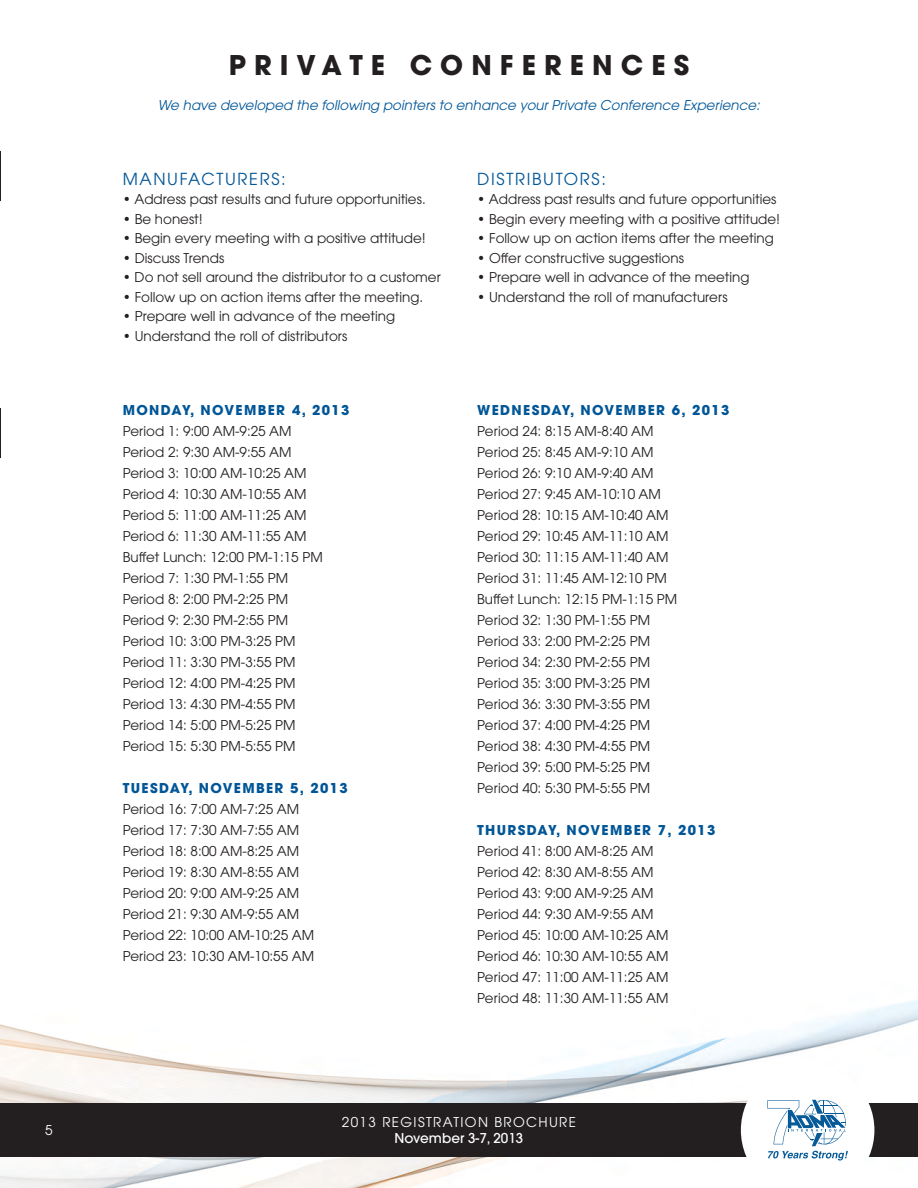
<style>
.page{position:relative;width:918px;height:1188px;background:#fff}
.page>*{position:absolute;margin:0;border:0;box-sizing:border-box;transform-origin:0 0}
.t1{font:700 27px "Avant Garde";letter-spacing:.3em;color:#231f20}
.t2{font:16.5px "Avant Garde";letter-spacing:.1em;color:#005697}
.t3{font:13.5px/21px "Avant Garde";color:#231f20}
.t4{font:700 13.5px "Avant Garde";letter-spacing:.1em;color:#005697}
.t5{font:italic 13.5px "Avant Garde";color:#005697}
.t6{font:13.5px "Avant Garde";letter-spacing:.1em;color:#fff}
.t7{font:500 13.5px "Avant Garde";color:#fff}
</style>
<div class="page">
<img style="left:0;top:1000px;width:918px;height:188px">
<div style="left:0;top:1103px;width:918px;height:54px;background:#231f20"></div>
<svg style="left:741px;top:1063px;width:133px;height:125px"></svg>
<hr style="left:0;top:151px;width:1px;height:50px;background:#231f20">
<hr style="left:0;top:408px;width:1px;height:50px;background:#231f20">
<p class="t6" style="left:45px;top:1122px;width:9px">5</p>
<p class="t1" style="left:229px;top:48px;width:462px">PRIVATE CONFERENCES</p>
<p class="t5" style="left:158px;top:97px;width:603px">We have developed the following pointers to enhance your Private Conference Experience:</p>
<p class="t2" style="left:123px;top:169px;width:165px">MANUFACTURERS:</p>
<p class="t3" style="left:123px;top:189px;width:305px">• Address past results and future opportunities.</p>
<p class="t3" style="left:123px;top:208px;width:82px">• Be honest!</p>
<p class="t3" style="left:123px;top:228px;width:305px">• Begin every meeting with a positive attitude!</p>
<p class="t3" style="left:123px;top:247px;width:103px">• Discuss Trends</p>
<p class="t3" style="left:123px;top:267px;width:320px">• Do not sell around the distributor to a customer</p>
<p class="t3" style="left:123px;top:286px;width:302px">• Follow up on action items after the meeting.</p>
<p class="t3" style="left:123px;top:306px;width:274px">• Prepare well in advance of the meeting</p>
<p class="t3" style="left:123px;top:325px;width:226px">• Understand the roll of distributors</p>
<p class="t4" style="left:123px;top:401px;width:228px">MONDAY, NOVEMBER 4, 2013</p>
<p class="t3" style="left:123px;top:420px;width:170px">Period 1: 9:00 AM-9:25 AM</p>
<p class="t3" style="left:123px;top:441px;width:170px">Period 2: 9:30 AM-9:55 AM</p>
<p class="t3" style="left:123px;top:462px;width:185px">Period 3: 10:00 AM-10:25 AM</p>
<p class="t3" style="left:123px;top:483px;width:185px">Period 4: 10:30 AM-10:55 AM</p>
<p class="t3" style="left:123px;top:504px;width:185px">Period 5: 11:00 AM-11:25 AM</p>
<p class="t3" style="left:123px;top:525px;width:202px">Period 6: 11:30 AM-11:55 AM<br>Buffet Lunch: 12:00 PM-1:15 PM</p>
<p class="t3" style="left:123px;top:567px;width:167px">Period 7: 1:30 PM-1:55 PM</p>
<p class="t3" style="left:123px;top:588px;width:167px">Period 8: 2:00 PM-2:25 PM</p>
<p class="t3" style="left:123px;top:609px;width:167px">Period 9: 2:30 PM-2:55 PM</p>
<p class="t3" style="left:123px;top:630px;width:174px">Period 10: 3:00 PM-3:25 PM</p>
<p class="t3" style="left:123px;top:652px;width:174px">Period 11: 3:30 PM-3:55 PM</p>
<p class="t3" style="left:123px;top:673px;width:174px">Period 12: 4:00 PM-4:25 PM</p>
<p class="t3" style="left:123px;top:694px;width:174px">Period 13: 4:30 PM-4:55 PM</p>
<p class="t3" style="left:123px;top:715px;width:174px">Period 14: 5:00 PM-5:25 PM</p>
<p class="t3" style="left:123px;top:736px;width:174px">Period 15: 5:30 PM-5:55 PM</p>
<p class="t4" style="left:123px;top:779px;width:227px">TUESDAY, NOVEMBER 5, 2013</p>
<p class="t3" style="left:123px;top:799px;width:178px">Period 16: 7:00 AM-7:25 AM</p>
<p class="t3" style="left:123px;top:820px;width:178px">Period 17: 7:30 AM-7:55 AM</p>
<p class="t3" style="left:123px;top:841px;width:178px">Period 18: 8:00 AM-8:25 AM</p>
<p class="t3" style="left:123px;top:862px;width:178px">Period 19: 8:30 AM-8:55 AM</p>
<p class="t3" style="left:123px;top:883px;width:178px">Period 20: 9:00 AM-9:25 AM</p>
<p class="t3" style="left:123px;top:904px;width:178px">Period 21: 9:30 AM-9:55 AM</p>
<p class="t3" style="left:123px;top:925px;width:193px">Period 22: 10:00 AM-10:25 AM</p>
<p class="t3" style="left:123px;top:946px;width:193px">Period 23: 10:30 AM-10:55 AM</p>
<p class="t2" style="left:477px;top:169px;width:130px">DISTRIBUTORS:</p>
<p class="t3" style="left:477px;top:189px;width:301px">• Address past results and future opportunities</p>
<p class="t3" style="left:477px;top:208px;width:305px">• Begin every meeting with a positive attitude!</p>
<p class="t3" style="left:477px;top:228px;width:298px">• Follow up on action items after the meeting</p>
<p class="t3" style="left:477px;top:247px;width:208px">• Offer constructive suggestions</p>
<p class="t3" style="left:477px;top:267px;width:274px">• Prepare well in advance of the meeting</p>
<p class="t3" style="left:477px;top:286px;width:252px">• Understand the roll of manufacturers</p>
<p class="t4" style="left:477px;top:401px;width:254px">WEDNESDAY, NOVEMBER 6, 2013</p>
<p class="t3" style="left:477px;top:420px;width:178px">Period 24: 8:15 AM-8:40 AM</p>
<p class="t3" style="left:477px;top:441px;width:178px">Period 25: 8:45 AM-9:10 AM</p>
<p class="t3" style="left:477px;top:462px;width:178px">Period 26: 9:10 AM-9:40 AM</p>
<p class="t3" style="left:477px;top:483px;width:185px">Period 27: 9:45 AM-10:10 AM</p>
<p class="t3" style="left:477px;top:504px;width:193px">Period 28: 10:15 AM-10:40 AM</p>
<p class="t3" style="left:477px;top:525px;width:193px">Period 29: 10:45 AM-11:10 AM</p>
<p class="t3" style="left:477px;top:546px;width:193px">Period 30: 11:15 AM-11:40 AM</p>
<p class="t3" style="left:477px;top:567px;width:191px">Period 31: 11:45 AM-12:10 PM</p>
<p class="t3" style="left:477px;top:588px;width:202px">Buffet Lunch: 12:15 PM-1:15 PM</p>
<p class="t3" style="left:477px;top:609px;width:174px">Period 32: 1:30 PM-1:55 PM</p>
<p class="t3" style="left:477px;top:630px;width:174px">Period 33: 2:00 PM-2:25 PM</p>
<p class="t3" style="left:477px;top:652px;width:174px">Period 34: 2:30 PM-2:55 PM</p>
<p class="t3" style="left:477px;top:673px;width:174px">Period 35: 3:00 PM-3:25 PM</p>
<p class="t3" style="left:477px;top:694px;width:174px">Period 36: 3:30 PM-3:55 PM</p>
<p class="t3" style="left:477px;top:715px;width:174px">Period 37: 4:00 PM-4:25 PM</p>
<p class="t3" style="left:477px;top:736px;width:174px">Period 38: 4:30 PM-4:55 PM</p>
<p class="t3" style="left:477px;top:757px;width:174px">Period 39: 5:00 PM-5:25 PM</p>
<p class="t3" style="left:477px;top:778px;width:174px">Period 40: 5:30 PM-5:55 PM</p>
<p class="t4" style="left:477px;top:821px;width:240px">THURSDAY, NOVEMBER 7, 2013</p>
<p class="t3" style="left:477px;top:841px;width:178px">Period 41: 8:00 AM-8:25 AM</p>
<p class="t3" style="left:477px;top:862px;width:178px">Period 42: 8:30 AM-8:55 AM</p>
<p class="t3" style="left:477px;top:883px;width:178px">Period 43: 9:00 AM-9:25 AM</p>
<p class="t3" style="left:477px;top:904px;width:178px">Period 44: 9:30 AM-9:55 AM</p>
<p class="t3" style="left:477px;top:925px;width:193px">Period 45: 10:00 AM-10:25 AM</p>
<p class="t3" style="left:477px;top:946px;width:193px">Period 46: 10:30 AM-10:55 AM</p>
<p class="t3" style="left:477px;top:967px;width:193px">Period 47: 11:00 AM-11:25 AM</p>
<p class="t3" style="left:477px;top:988px;width:193px">Period 48: 11:30 AM-11:55 AM</p>
<p class="t6" style="left:342px;top:1114px;width:236px">2013 REGISTRATION BROCHURE</p>
<p class="t7" style="left:395px;top:1130px;width:130px">November 3-7, 2013</p>
</div>
